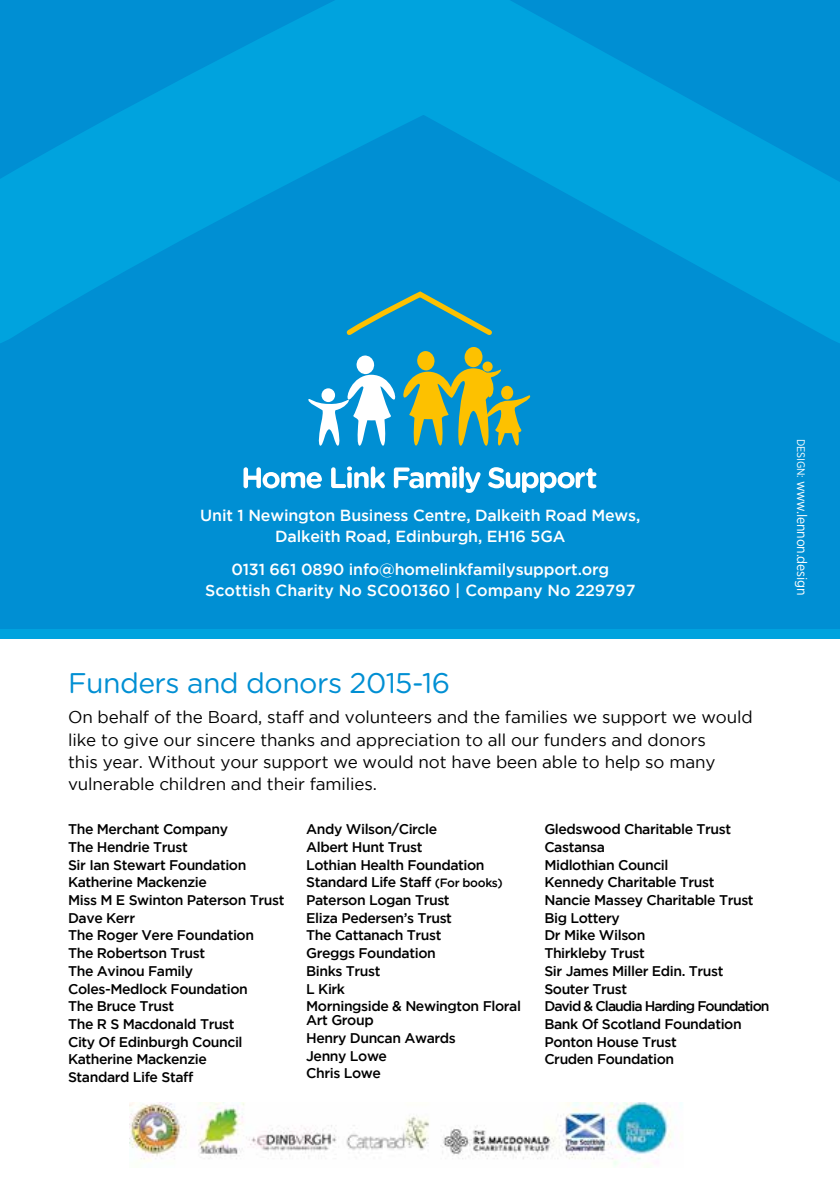
<style>
.page{position:relative;width:840px;height:1191px;background:#fff}
.page>*{position:absolute;margin:0;border:0;box-sizing:border-box;transform-origin:0 0}
.t1{font:28.4px "Gotham Rounded";letter-spacing:-.02em;color:#008fd3}
.t2{font:17px/22px "Gotham";letter-spacing:-.01em;color:#000}
.t3{font:500 16px/21px "Gotham";letter-spacing:-.01em;color:#fff;text-align:center}
.t4{font:500 14px/17.6px "Gotham";letter-spacing:-.03em;color:#000}
.t5{font:14px "Gotham Narrow";letter-spacing:-.01em;color:#fff}
.s1{font-size:11px}
.s2{font-size:12px}
</style>
<div class="page">
<div style="left:0;top:0;width:839px;height:629px;background:#008fd3"></div>
<svg style="left:0;top:35px;width:839px;height:315px"></svg>
<div style="left:0;top:629px;width:839px;height:9px;background:#00a3de"></div>
<svg style="left:342px;top:294px;width:154px;height:46px"></svg>
<svg style="left:464px;top:347px;width:18px;height:20px"></svg>
<svg style="left:308px;top:350px;width:223px;height:96px"></svg>
<svg style="left:243px;top:466px;width:353px;height:27px"></svg>
<img style="left:129px;top:1102px;width:553px;height:64px">
<p class="t3" style="left:200px;top:505px;width:441px">Unit 1 Newington Business Centre, Dalkeith Road Mews,<br>Dalkeith Road, Edinburgh, EH16 5GA</p>
<p class="t3" style="left:205px;top:559px;width:431px">0131 661 0890 info@homelinkfamilysupport.org<br>Scottish Charity No SC001360 | Company No 229797</p>
<p class="t5" style="left:810px;top:439px;width:158px;rotate:90deg"><span class="s1">DESIGN:</span> www.lennon.design</p>
<h1 class="t1" style="left:68px;top:663px;width:383px">Funders and donors 2015-16</h1>
<p class="t2" style="left:68px;top:706px;width:685px">On behalf of the Board, staff and volunteers and the families we support we would like to give our sincere thanks and appreciation to all our funders and donors<br>this year. Without your support we would not have been able to help so many vulnerable children and their families.</p>
<p class="t4" style="left:68px;top:820px;width:218px">The Merchant Company<br>The Hendrie Trust<br>Sir Ian Stewart Foundation<br>Katherine Mackenzie<br>Miss M E Swinton Paterson Trust<br>Dave Kerr<br>The Roger Vere Foundation<br>The Robertson Trust<br>The Avinou Family<br>Coles-Medlock Foundation<br>The Bruce Trust<br>The R S Macdonald Trust<br>City Of Edinburgh Council<br>Katherine Mackenzie<br>Standard Life Staff</p>
<p class="t4" style="left:306px;top:820px;width:216px">Andy Wilson/Circle<br>Albert Hunt Trust<br>Lothian Health Foundation<br>Standard Life Staff <span class="s2">(For books)<br></span>Paterson Logan Trust<br>Eliza Pedersen’s Trust<br>The Cattanach Trust<br>Greggs Foundation<br>Binks Trust<br>L Kirk<br>Morningside &amp; Newington Floral</p>
<p class="t4" style="left:544px;top:820px;width:226px">Gledswood Charitable Trust<br>Castansa<br>Midlothian Council<br>Kennedy Charitable Trust<br>Nancie Massey Charitable Trust<br>Big Lottery<br>Dr Mike Wilson<br>Thirkleby Trust<br>Sir James Miller Edin. Trust<br>Souter Trust<br>David &amp; Claudia Harding Foundation<br>Bank Of Scotland Foundation<br>Ponton House Trust<br>Cruden Foundation</p>
<p class="t4" style="left:306px;top:1011px;width:151px">Art Group<br>Henry Duncan Awards<br>Jenny Lowe<br>Chris Lowe</p>
</div>
